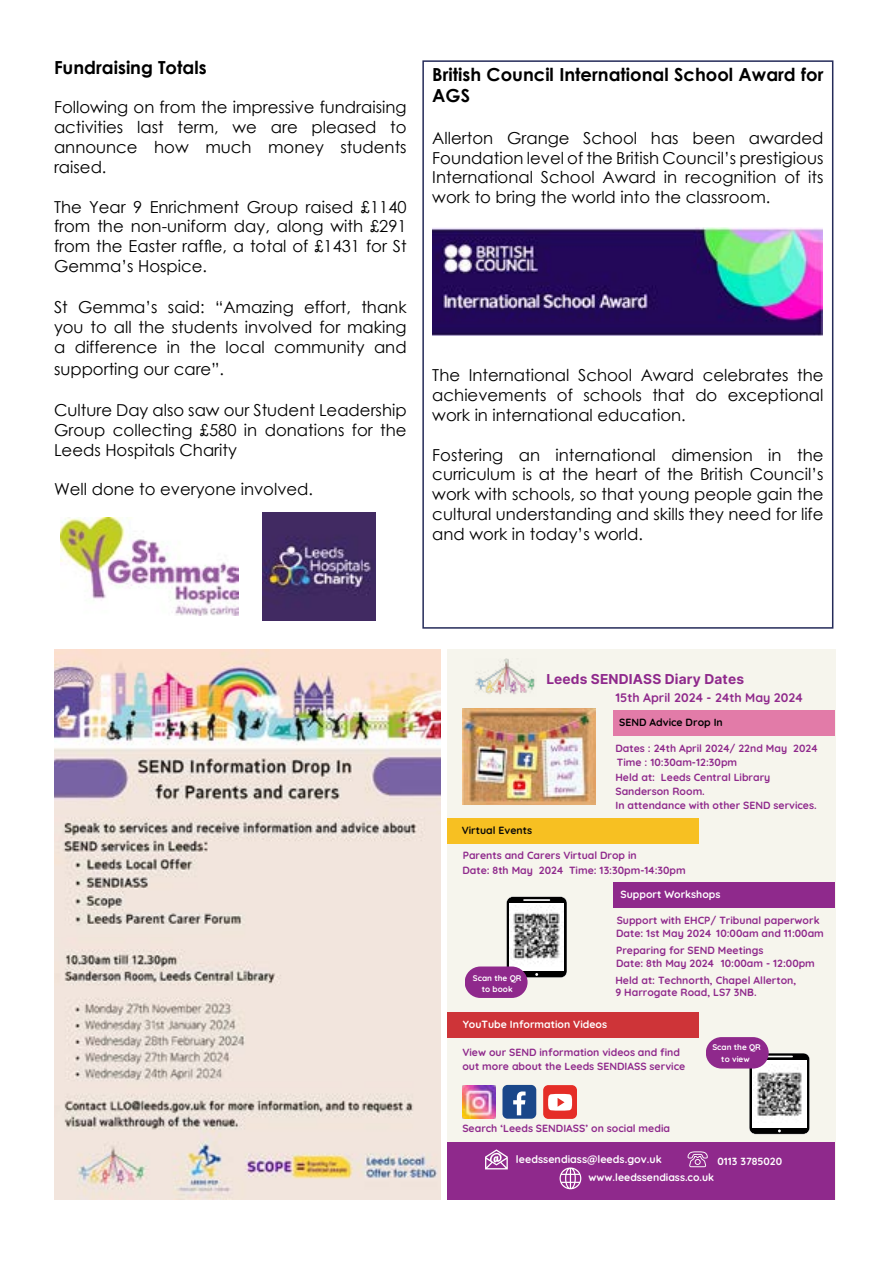
<style>
.page{position:relative;width:893px;height:1263px;background:#fff}
.page>*{position:absolute;margin:0;border:0;box-sizing:border-box;transform-origin:0 0}
.t1{font:700 18px/21.6px "Century Gothic";color:#000}
.t2{font:16.5px/19.8px "Century Gothic";color:#000;text-align:justify}
.t3{font:700 13.65px "Inter";letter-spacing:.01em;color:#8f298c}
.t4{font:700 12.45px "Quicksand";color:#8f298c}
.t5{font:700 10.65px "Quicksand";color:#fff}
.t6{font:700 10.5px/14.2px "Quicksand";color:#8f298c}
.t7{font:700 10.5px "Quicksand";color:#fff}
.t8{font:700 10.5px "Quicksand";color:#000}
.t9{font:700 10.5px "Quicksand";color:#080809}
.t10{font:700 8.25px/11.2px "Quicksand";color:#fff;text-align:center}
</style>
<div class="page">
<div style="left:422px;top:60px;width:411px;height:569px;background:#fff;border:2px solid #242a59"></div>
<img style="left:55px;top:649px;width:385px;height:550px">
<div style="left:447px;top:649px;width:388px;height:550px;background:#f6f5ed"></div>
<div style="left:447px;top:819px;width:251px;height:25px;background:#f7c022"></div>
<img style="left:462px;top:709px;width:134px;height:95px">
<div style="left:543px;top:1085px;width:34px;height:34px;background:#e52d27;border-radius:5px"></div>
<svg style="left:548px;top:1094px;width:24px;height:16px"></svg>
<div style="left:502px;top:1085px;width:34px;height:34px;background:#1a4789;border-radius:5px"></div>
<svg style="left:513px;top:1091px;width:13px;height:24px"></svg>
<img style="left:462px;top:1085px;width:34px;height:34px">
<img style="left:475px;top:658px;width:60px;height:37px">
<div style="left:447px;top:1142px;width:388px;height:57px;background:#8f298c"></div>
<div style="left:613px;top:882px;width:222px;height:26px;background:#8f298c"></div>
<div style="left:613px;top:710px;width:222px;height:25px;background:#e27ba8"></div>
<div style="left:447px;top:1012px;width:251px;height:25px;background:#ce3438"></div>
<svg style="left:485px;top:1149px;width:223px;height:41px"></svg>
<svg style="left:506px;top:896px;width:61px;height:82px"></svg>
<div style="left:509px;top:903px;width:55px;height:68px;background:#fff"></div>
<hr style="left:523px;top:899px;width:27px;height:2px;background:#fff">
<div style="left:465px;top:966px;width:63px;height:32px;background:#8f298c;border-radius:16px"></div>
<svg style="left:749px;top:1053px;width:61px;height:81px;background:#797878"></svg>
<div style="left:706px;top:1037px;width:63px;height:31px;background:#8f298c;border-radius:16px"></div>
<img style="left:511px;top:905px;width:51px;height:59px">
<img style="left:753px;top:1064px;width:52px;height:59px">
<img style="left:432px;top:227px;width:390px;height:109px">
<img style="left:61px;top:518px;width:177px;height:98px">
<img style="left:262px;top:512px;width:114px;height:109px">
<p class="t1" style="left:54px;top:56px;width:154px">Fundraising Totals</p>
<p class="t2" style="left:54px;top:97px;width:354px">Following on from the impressive fundraising activities last term, we are pleased to announce how much money students raised.</p>
<p class="t2" style="left:54px;top:196px;width:354px">The Year 9 Enrichment Group raised £1140 from the non-uniform day, along with £291 from the Easter raffle, a total of £1431 for St Gemma’s Hospice.</p>
<p class="t2" style="left:54px;top:297px;width:354px">St Gemma’s said: “Amazing effort, thank you to all the students involved for making a difference in the local community and</p>
<p class="t2" style="left:54px;top:358px;width:171px">supporting our care”.</p>
<p class="t2" style="left:54px;top:400px;width:354px">Culture Day also saw our Student Leadership Group collecting £580 in donations for the Leeds Hospitals Charity</p>
<p class="t2" style="left:54px;top:479px;width:261px">Well done to everyone involved.</p>
<p class="t1" style="left:432px;top:63px;width:393px">British Council International School Award for<br>AGS</p>
<p class="t2" style="left:432px;top:128px;width:393px">Allerton Grange School has been awarded Foundation level of the British Council’s prestigious International School Award in recognition of its work to bring the world into the classroom.</p>
<p class="t2" style="left:432px;top:365px;width:393px">The International School Award celebrates the achievements of schools that do exceptional work in international education.</p>
<p class="t2" style="left:432px;top:445px;width:393px">Fostering an international dimension in the curriculum is at the heart of the British Council’s work with schools, so that young people gain the cultural understanding and skills they need for life and work in today’s world.</p>
<p class="t3" style="left:546px;top:669px;width:199px">Leeds SENDIASS Diary Dates</p>
<p class="t4" style="left:615px;top:688px;width:189px">15th April 2024 - 24th May 2024</p>
<p class="t8" style="left:619px;top:714px;width:105px">SEND Advice Drop In</p>
<p class="t6" style="left:615px;top:739px;width:204px">Dates : 24th April 2024/ 22nd May 2024<br>Time : 10:30am-12:30pm</p>
<p class="t9" style="left:462px;top:823px;width:72px">Virtual Events</p>
<p class="t6" style="left:615px;top:769px;width:203px">Held at: Leeds Central Library<br>Sanderson Room.<br>In attendance with other SEND services.</p>
<p class="t6" style="left:462px;top:846px;width:225px;line-height:15.5px">Parents and Carers Virtual Drop in<br>Date: 8th May 2024 Time: 13:30pm-14:30pm</p>
<p class="t6" style="left:616px;top:912px;width:209px;line-height:13.4px">Support with EHCP/ Tribunal paperwork<br>Date: 1st May 2024 10:00am and 11:00am</p>
<p class="t6" style="left:616px;top:942px;width:200px;line-height:13.4px">Preparing for SEND Meetings<br>Date: 8th May 2024 10:00am - 12:00pm</p>
<p class="t6" style="left:615px;top:973px;width:182px;line-height:12.3px">Held at: Technorth, Chapel Allerton,<br>9 Harrogate Road, LS7 3NB.</p>
<p class="t7" style="left:621px;top:886px;width:101px">Support Workshops</p>
<p class="t10" style="left:473px;top:971px;width:50px">Scan the QR to book</p>
<p class="t7" style="left:463px;top:1016px;width:146px">YouTube Information Videos</p>
<p class="t6" style="left:462px;top:1044px;width:224px">View our SEND information videos and find out more about the Leeds SENDIASS service</p>
<p class="t6" style="left:462px;top:1120px;width:209px">Search ‘Leeds SENDIASS’ on social media</p>
<p class="t5" style="left:516px;top:1151px;width:147px">leedssendiass@leeds.gov.uk</p>
<p class="t10" style="left:712px;top:1041px;width:50px">Scan the QR to view</p>
<p class="t7" style="left:717px;top:1153px;width:66px">0113 3785020</p>
<p class="t7" style="left:588px;top:1169px;width:127px">www.leedssendiass.co.uk</p>
</div>
